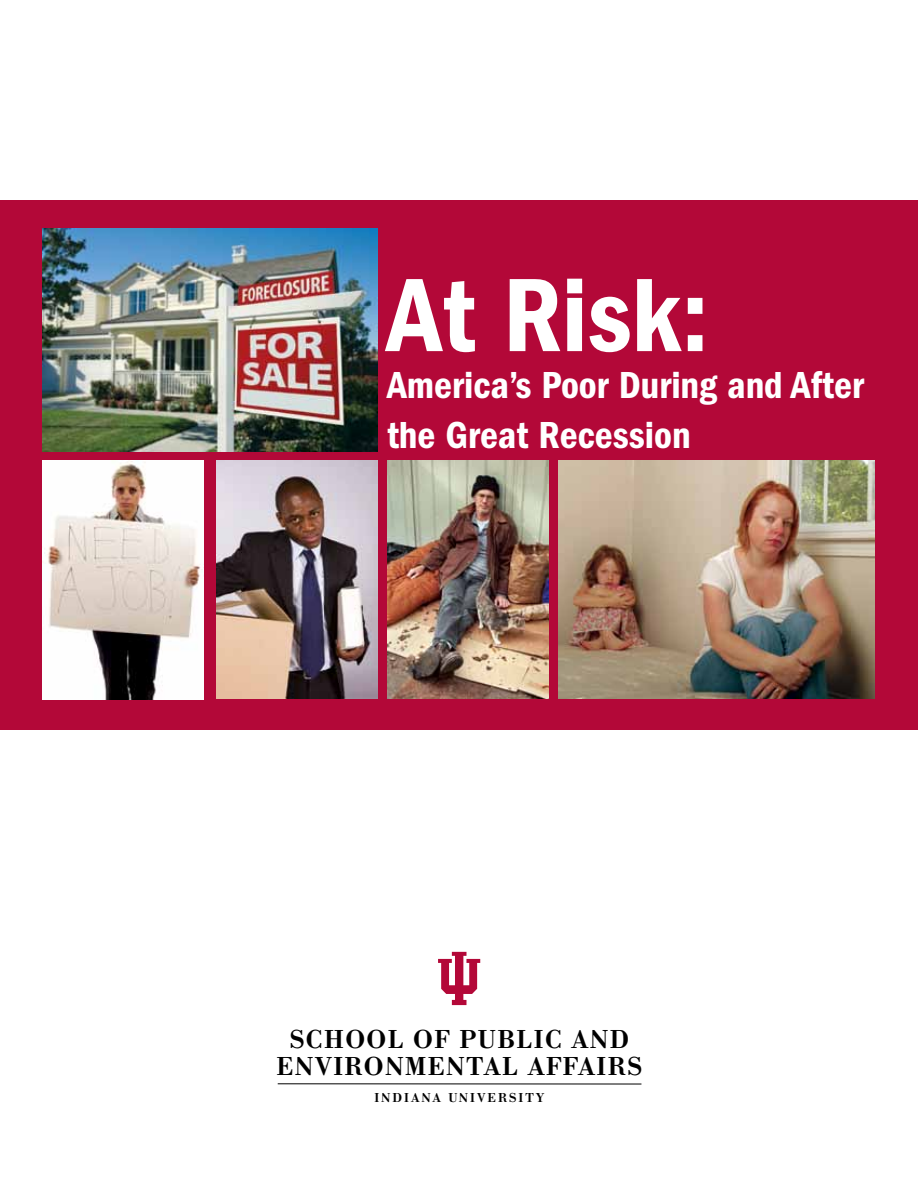
<style>
.page{position:relative;width:918px;height:1188px;background:#fff}
.page>*{position:absolute;margin:0;border:0;box-sizing:border-box;transform-origin:0 0}
.t1{font:600 condensed 108px "Franklin Gothic";color:#fff}
.t2{font:600 condensed 39px/50.4px "Franklin Gothic";color:#fff}
.t3{font:700 27px/27px "IU";letter-spacing:.055em;color:#000;text-align:center}
.t4{font:700 13.5px "IU";letter-spacing:.15em;color:#000}
</style>
<div class="page">
<div style="left:0;top:200px;width:918px;height:529px;background:#b30838"></div>
<img style="left:42px;top:228px;width:336px;height:224px">
<img style="left:387px;top:460px;width:162px;height:239px">
<img style="left:558px;top:460px;width:317px;height:239px">
<img style="left:216px;top:460px;width:162px;height:239px">
<img style="left:42px;top:460px;width:162px;height:239px">
<svg style="left:438px;top:952px;width:42px;height:53px"></svg>
<hr style="left:278px;top:1084px;width:363px;height:1px;background:#000">
<h1 class="t1" style="left:387px;top:254px;width:323px">At Risk:</h1>
<p class="t2" style="left:387px;top:360px;width:479px">America’s Poor During and After the Great Recession</p>
<p class="t3" style="left:277px;top:1026px;width:367px">SCHOOL OF PUBLIC AND<br>ENVIRONMENTAL AFFAIRS</p>
<p class="t4" style="left:374px;top:1090px;width:171px">INDIANA UNIVERSITY</p>
</div>
